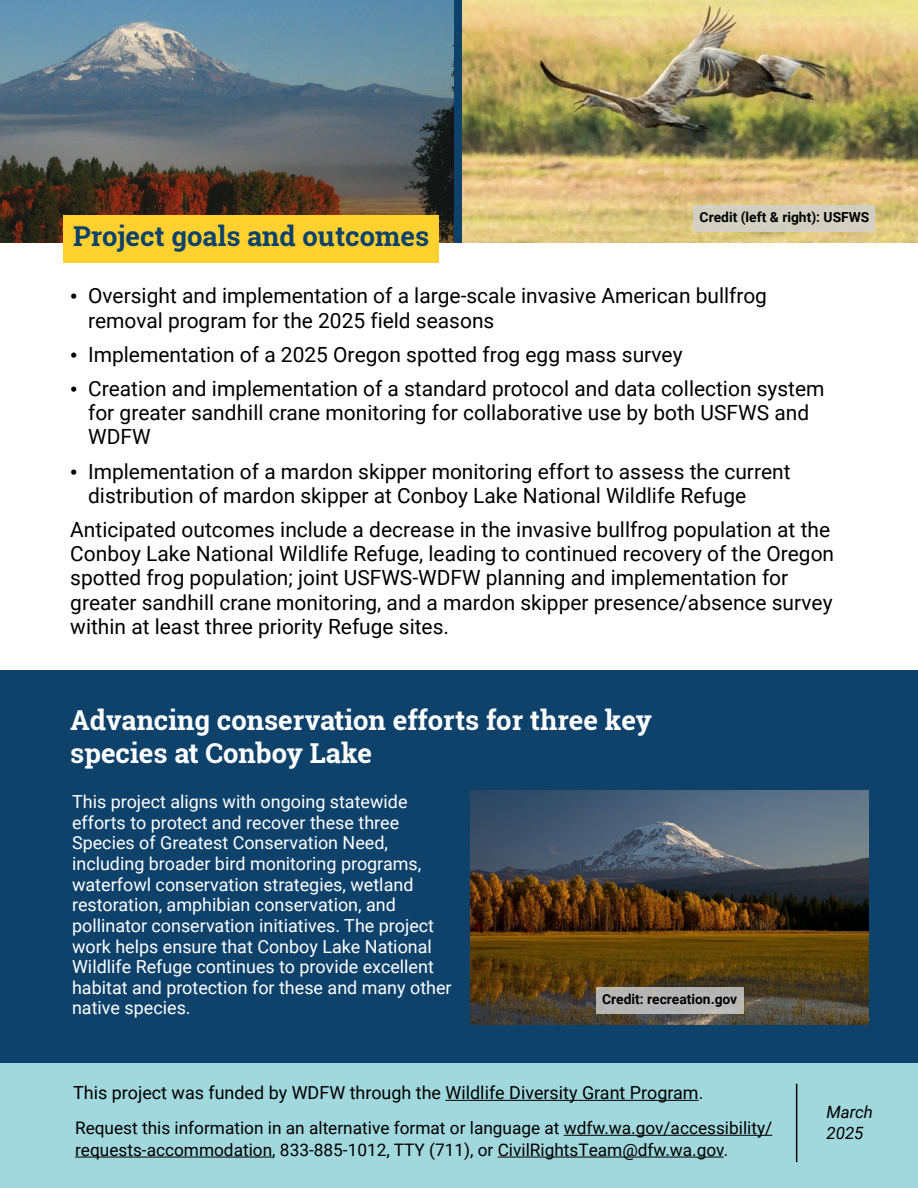
<style>
.page{position:relative;width:918px;height:1188px;background:#fff}
.page>*{position:absolute;margin:0;border:0;box-sizing:border-box;transform-origin:0 0}
.t1{font:700 27.45px/32.8px "Roboto Slab";color:#fff}
.t2{font:700 27.45px "Roboto Slab";color:#0f426b}
.t3{font:21px/24.2px "Roboto";color:#000}
.t4{font:18px/20.7px "Roboto";color:#fff}
.t5{font:18px "Roboto";color:#000}
.t6{font:17.25px/21.8px "Roboto";color:#000}
.t7{font:italic 16.95px/20.2px "Roboto";color:#000}
.t8{font:700 13.8px "Roboto";color:#000}
.s1{font-family:"Times New Roman"}
</style>
<div class="page">
<div style="left:0;top:1054px;width:918px;height:134px;background:#a1d8de"></div>
<div style="left:0;top:670px;width:918px;height:393px;background:#0f426b"></div>
<img style="left:471px;top:791px;width:398px;height:233px">
<div style="left:596px;top:987px;width:148px;height:27px;background:#b6b6b5"></div>
<img style="left:0;top:0;width:454px;height:243px">
<img style="left:462px;top:0;width:456px;height:243px">
<div style="left:694px;top:205px;width:181px;height:27px;background:#d2d0c2"></div>
<div style="left:63px;top:215px;width:376px;height:48px;background:#ffd12e"></div>
<hr style="left:564px;top:1135px;width:208px;height:1px;background:#000">
<hr style="left:75px;top:1157px;width:197px;height:1px;background:#000">
<hr style="left:498px;top:1157px;width:226px;height:1px;background:#000">
<hr style="left:796px;top:1084px;width:1px;height:78px;background:#000">
<hr style="left:446px;top:1100px;width:253px;height:1px;background:#000">
<p class="t2" style="left:73px;top:218px;width:358px">Project goals and outcomes</p>
<p class="t8" style="left:700px;top:208px;width:171px">Credit (left &amp; right): USFWS</p>
<p class="t3" style="left:88px;top:283px;width:680px;text-indent:-18px"><span class="s1">•</span> Oversight and implementation of a large-scale invasive American bullfrog removal program for the 2025 field seasons</p>
<p class="t3" style="left:70px;top:342px;width:614px"><span class="s1">•</span> Implementation of a 2025 Oregon spotted frog egg mass survey</p>
<p class="t3" style="left:88px;top:376px;width:738px;text-indent:-18px"><span class="s1">•</span> Creation and implementation of a standard protocol and data collection system for greater sandhill crane monitoring for collaborative use by both USFWS and<br>WDFW</p>
<p class="t3" style="left:88px;top:459px;width:704px;text-indent:-18px"><span class="s1">•</span> Implementation of a mardon skipper monitoring effort to assess the current distribution of mardon skipper at Conboy Lake National Wildlife Refuge</p>
<p class="t3" style="left:70px;top:517px;width:765px">Anticipated outcomes include a decrease in the invasive bullfrog population at the Conboy Lake National Wildlife Refuge, leading to continued recovery of the Oregon spotted frog population; joint USFWS-WDFW planning and implementation for greater sandhill crane monitoring, and a mardon skipper presence/absence survey within at least three priority Refuge sites.</p>
<h1 class="t1" style="left:70px;top:703px;width:583px">Advancing conservation efforts for three key species at Conboy Lake</h1>
<p class="t4" style="left:72px;top:791px;width:381px">This project aligns with ongoing statewide efforts to protect and recover these three Species of Greatest Conservation Need, including broader bird monitoring programs, waterfowl conservation strategies, wetland restoration, amphibian conservation, and pollinator conservation initiatives. The project work helps ensure that Conboy Lake National Wildlife Refuge continues to provide excellent habitat and protection for these and many other native species.</p>
<p class="t8" style="left:602px;top:990px;width:137px">Credit: recreation.gov</p>
<p class="t5" style="left:73px;top:1080px;width:632px">This project was funded by WDFW through the Wildlife Diversity Grant Program.</p>
<p class="t6" style="left:75px;top:1116px;width:699px">Request this information in an alternative format or language at wdfw.wa.gov/accessibility/ requests-accommodation, 833-885-1012, TTY (711), or CivilRightsTeam@dfw.wa.gov.</p>
<p class="t7" style="left:826px;top:1102px;width:48px">March<br>2025</p>
</div>
